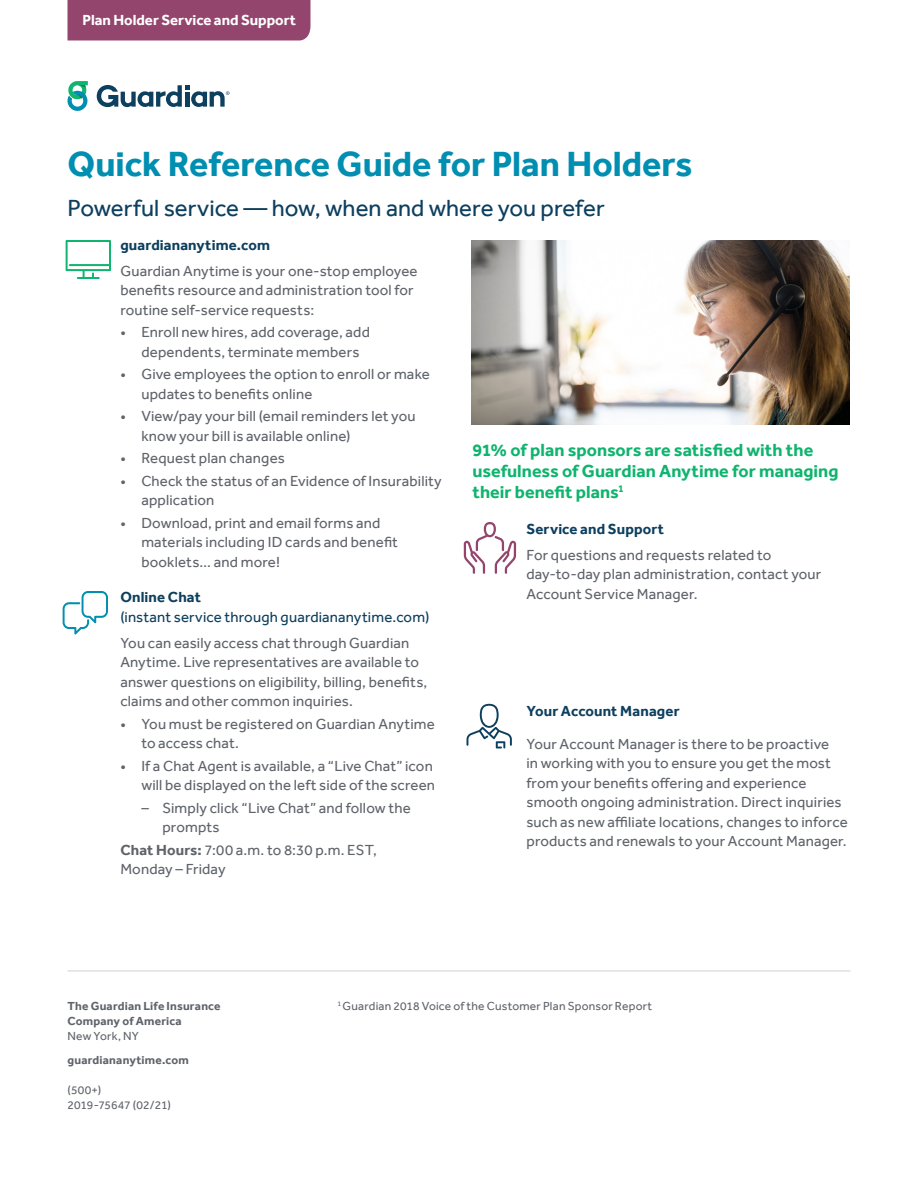
<style>
.page{position:relative;width:918px;height:1188px;background:#fff}
.page>*{position:absolute;margin:0;border:0;box-sizing:border-box;transform-origin:0 0}
.t1{font:700 36px "Effra";color:#008eb1}
.t2{font:24px "Effra";color:#0d3f5e}
.t3{font:700 18px/21px "Effra";color:#0fb46e}
.t4{font:15px/19.5px "Effra";letter-spacing:.01em;color:#5f636a}
.t5{font:700 15px "Effra";letter-spacing:.01em;color:#0d3f5e}
.t6{font:15px "Effra";letter-spacing:.01em;color:#0d3f5e}
.t7{font:700 15px "Effra";color:#fff}
.t8{font:12px/15px "Effra";letter-spacing:.015em;color:#5f636a}
.t9{font:700 12px/15px "Effra";letter-spacing:.015em;color:#5f636a}
.s1{font-weight:700}
</style>
<div class="page">
<img style="left:472px;top:240px;width:378px;height:184px">
<div style="left:68px;top:0;width:242px;height:40px;background:#94456d"></div>
<hr style="left:68px;top:970px;width:782px;height:2px;background:#dfe1df">
<svg style="left:68px;top:81px;width:20px;height:30px"></svg>
<svg style="left:97px;top:85px;width:132px;height:22px"></svg>
<svg style="left:66px;top:240px;width:45px;height:39px"></svg>
<svg style="left:63px;top:591px;width:45px;height:43px"></svg>
<svg style="left:466px;top:704px;width:46px;height:44px"></svg>
<svg style="left:464px;top:522px;width:52px;height:52px"></svg>
<p class="t7" style="left:82px;top:12px;width:215px">Plan Holder Service and Support</p>
<h1 class="t1" style="left:68px;top:142px;width:627px">Quick Reference Guide for Plan Holders</h1>
<h2 class="t2" style="left:68px;top:194px;width:539px">Powerful service — how, when and where you prefer</h2>
<p class="t5" style="left:120px;top:236px;width:151px">guardiananytime.com</p>
<p class="t4" style="left:120px;top:261px;width:299px">Guardian Anytime is your one-stop employee benefits resource and administration tool for routine self-service requests:</p>
<p class="t4" style="left:141px;top:322px;width:230px;text-indent:-21px">• Enroll new hires, add coverage, add dependents, terminate members</p>
<p class="t4" style="left:141px;top:364px;width:290px;text-indent:-21px">• Give employees the option to enroll or make updates to benefits online</p>
<p class="t4" style="left:141px;top:406px;width:276px;text-indent:-21px">• View/pay your bill (email reminders let you know your bill is available online)</p>
<p class="t4" style="left:120px;top:448px;width:166px">• Request plan changes</p>
<p class="t4" style="left:141px;top:471px;width:302px;text-indent:-21px">• Check the status of an Evidence of Insurability application</p>
<p class="t4" style="left:141px;top:513px;width:258px;text-indent:-21px">• Download, print and email forms and materials including ID cards and benefit booklets… and more!</p>
<p class="t5" style="left:120px;top:588px;width:82px">Online Chat</p>
<p class="t6" style="left:120px;top:608px;width:310px">(instant service through guardiananytime.com)</p>
<p class="t4" style="left:120px;top:633px;width:309px">You can easily access chat through Guardian Anytime. Live representatives are available to answer questions on eligibility, billing, benefits, claims and other common inquiries.</p>
<p class="t4" style="left:141px;top:714px;width:295px;text-indent:-21px">• You must be registered on Guardian Anytime to access chat.</p>
<p class="t4" style="left:120px;top:756px;width:316px;text-align:right">• If a Chat Agent is available, a “Live Chat” icon will be displayed on the left side of the screen</p>
<p class="t4" style="left:162px;top:798px;width:250px;text-indent:-21px">– Simply click “Live Chat” and follow the prompts</p>
<p class="t4" style="left:120px;top:840px;width:258px"><span class="s1">Chat Hours:</span> 7:00 a.m. to 8:30 p.m. EST,<br>Monday – Friday</p>
<p class="t3" style="left:472px;top:439px;width:368px">91% of plan sponsors are satisfied with the usefulness of Guardian Anytime for managing their benefit plans<sup>1</sup></p>
<p class="t5" style="left:526px;top:520px;width:139px">Service and Support</p>
<p class="t4" style="left:526px;top:545px;width:296px">For questions and requests related to day-to-day plan administration, contact your<br>Account Service Manager.</p>
<p class="t5" style="left:526px;top:702px;width:155px">Your Account Manager</p>
<p class="t4" style="left:526px;top:734px;width:323px">Your Account Manager is there to be proactive<br>in working with you to ensure you get the most from your benefits offering and experience smooth ongoing administration. Direct inquiries such as new affiliate locations, changes to inforce products and renewals to your Account Manager.</p>
<p class="t9" style="left:68px;top:998px;width:155px">The Guardian Life Insurance<br>Company of America</p>
<p class="t8" style="left:68px;top:1028px;width:73px">New York, NY</p>
<p class="t9" style="left:68px;top:1052px;width:123px">guardiananytime.com</p>
<p class="t8" style="left:68px;top:1082px;width:105px">(500+)<br>2019-75647 (02/21)</p>
<p class="t8" style="left:338px;top:998px;width:316px"><sup>1</sup> Guardian 2018 Voice of the Customer Plan Sponsor Report</p>
</div>
